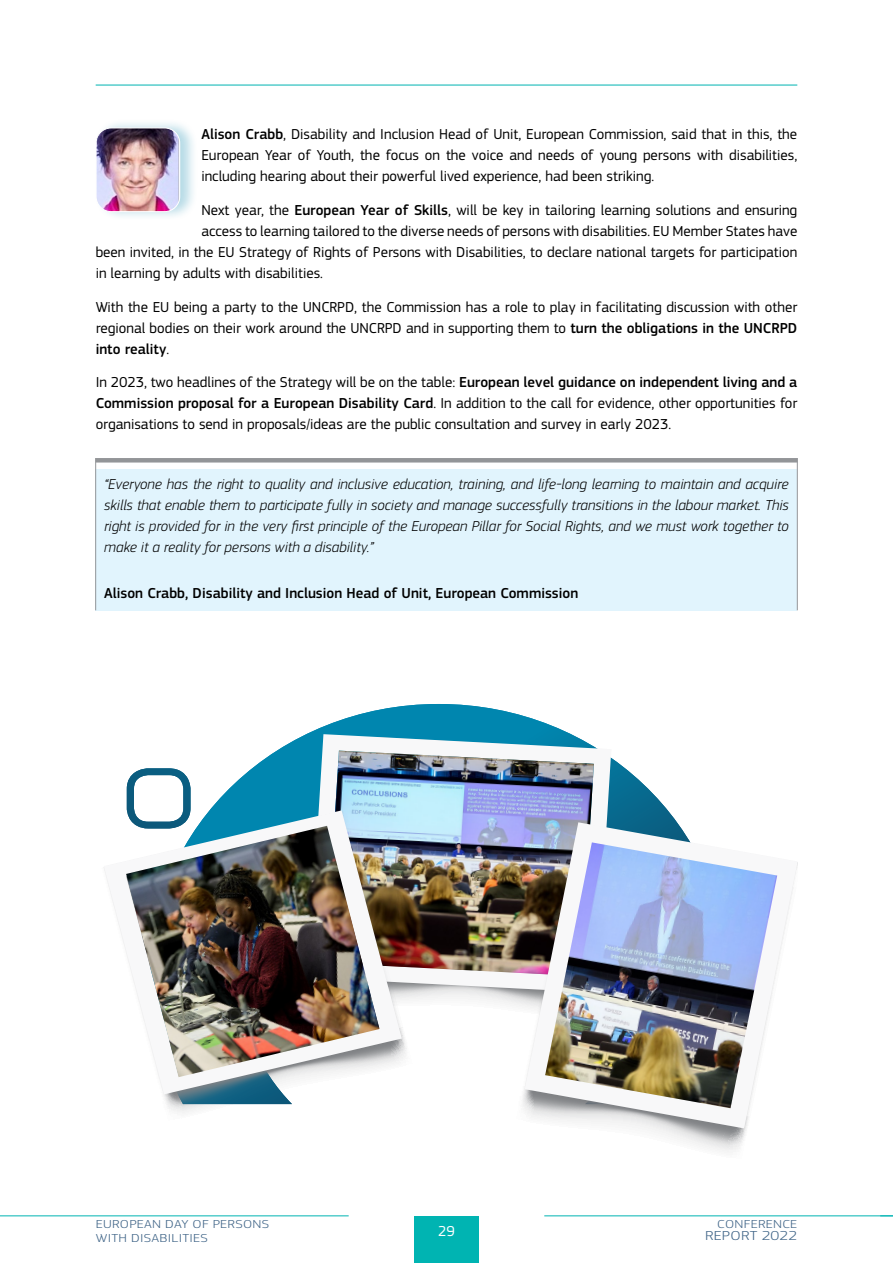
<style>
.page{position:relative;width:893px;height:1263px;background:#fff}
.page>*{position:absolute;margin:0;border:0;box-sizing:border-box;transform-origin:0 0}
.Text{font:15px/21px "EC Square Sans Pro";color:#000;text-align:justify}
.t1{font:italic 300 15px/21px "EC Square Sans Pro";color:#000;text-align:justify}
.t2{font:500 15px "EC Square Sans Pro";color:#000}
.t3{font:15px "EC Square Sans Pro";color:#fff}
.t4{font:300 13.5px "EC Square Sans Pro";letter-spacing:.02em;color:#3f6487;scale:1.22 1}
.t5{font:300 12px/14.1px "EC Square Sans Pro";letter-spacing:.02em;color:#3f6487;scale:1.22 1}
.s1{font-weight:500}
</style>
<div class="page">
<hr style="left:96px;top:85px;width:701px;height:1px;background:#00b4b2">
<div style="left:96px;top:469px;width:701px;height:141px;background:#e1f4fd"></div>
<hr style="left:95px;top:458px;width:1px;height:152px;background:#939598">
<hr style="left:797px;top:458px;width:1px;height:152px;background:#939598">
<hr style="left:95px;top:458px;width:702px;height:4px;background:#939598">
<div style="left:94px;top:118px;width:105px;height:104px;background:#0e87ad;opacity:.3"></div>
<img style="left:96px;top:128px;width:84px;height:84px">
<div style="left:96px;top:128px;width:84px;height:84px;border:1px solid #fff;border-radius:15px"></div>
<svg style="left:127px;top:768px;width:23px;height:42px"></svg>
<svg style="left:150px;top:704px;width:527px;height:118px"></svg>
<svg style="left:416px;top:736px;width:249px;height:268px"></svg>
<img style="left:308px;top:734px;width:303px;height:258px">
<svg style="left:512px;top:822px;width:234px;height:330px"></svg>
<img style="left:525px;top:822px;width:272px;height:306px">
<svg style="left:163px;top:810px;width:253px;height:303px"></svg>
<svg style="left:104px;top:810px;width:298px;height:284px"></svg>
<img style="left:126px;top:826px;width:253px;height:251px">
<div style="left:414px;top:1216px;width:65px;height:47px;background:#00b4b2"></div>
<hr style="left:544px;top:1215px;width:349px;height:1px;background:#00b4b2">
<hr style="left:0;top:1215px;width:349px;height:1px;background:#00b4b2">
<svg style="left:880px;top:1215px;width:13px;height:1px"></svg>
<p class="Text" style="left:201px;top:124px;width:597px"><span class="s1">Alison Crabb</span>, Disability and Inclusion Head of Unit, European Commission, said that in this, the European Year of Youth, the focus on the voice and needs of young persons with disabilities, including hearing about their powerful lived experience, had been striking.</p>
<p class="Text" style="left:201px;top:199px;width:597px">Next year, the <span class="s1">European Year of Skills</span>, will be key in tailoring learning solutions and ensuring</p>
<p class="Text" style="left:201px;top:220px;width:597px">access to learning tailored to the diverse needs of persons with disabilities. EU Member States have</p>
<p class="Text" style="left:96px;top:241px;width:703px">been invited, in the EU Strategy of Rights of Persons with Disabilities, to declare national targets for participation</p>
<p class="Text" style="left:96px;top:262px;width:229px">in learning by adults with disabilities.</p>
<p class="Text" style="left:96px;top:296px;width:703px">With the EU being a party to the UNCRPD, the Commission has a role to play in facilitating discussion with other regional bodies on their work around the UNCRPD and in supporting them to <span class="s1">turn the obligations in the UNCRPD into reality</span>.</p>
<p class="Text" style="left:96px;top:372px;width:703px">In 2023, two headlines of the Strategy will be on the table: <span class="s1">European level guidance on independent living and a Commission proposal for a European Disability Card</span>. In addition to the call for evidence, other opportunities for organisations to send in proposals/ideas are the public consultation and survey in early 2023.</p>
<p class="t1" style="left:104px;top:473px;width:686px">“Everyone has the right to quality and inclusive education, training, and life-long learning to maintain and acquire skills that enable them to participate fully in society and manage successfully transitions in the labour market. This right is provided for in the very first principle of the European Pillar for Social Rights, and we must work together to make it a reality for persons with a disability.”</p>
<p class="t2" style="left:104px;top:584px;width:476px">Alison Crabb, Disability and Inclusion Head of Unit, European Commission</p>
<p class="t5" style="left:96px;top:1217px;width:144px">EUROPEAN DAY OF PERSONS<br>WITH DISABILITIES</p>
<p class="t3" style="left:438px;top:1222px;width:18px">29</p>
<p class="t5" style="left:717px;top:1217px;width:67px">CONFERENCE</p>
<p class="t4" style="left:705px;top:1227px;width:77px">REPORT 2022</p>
</div>
